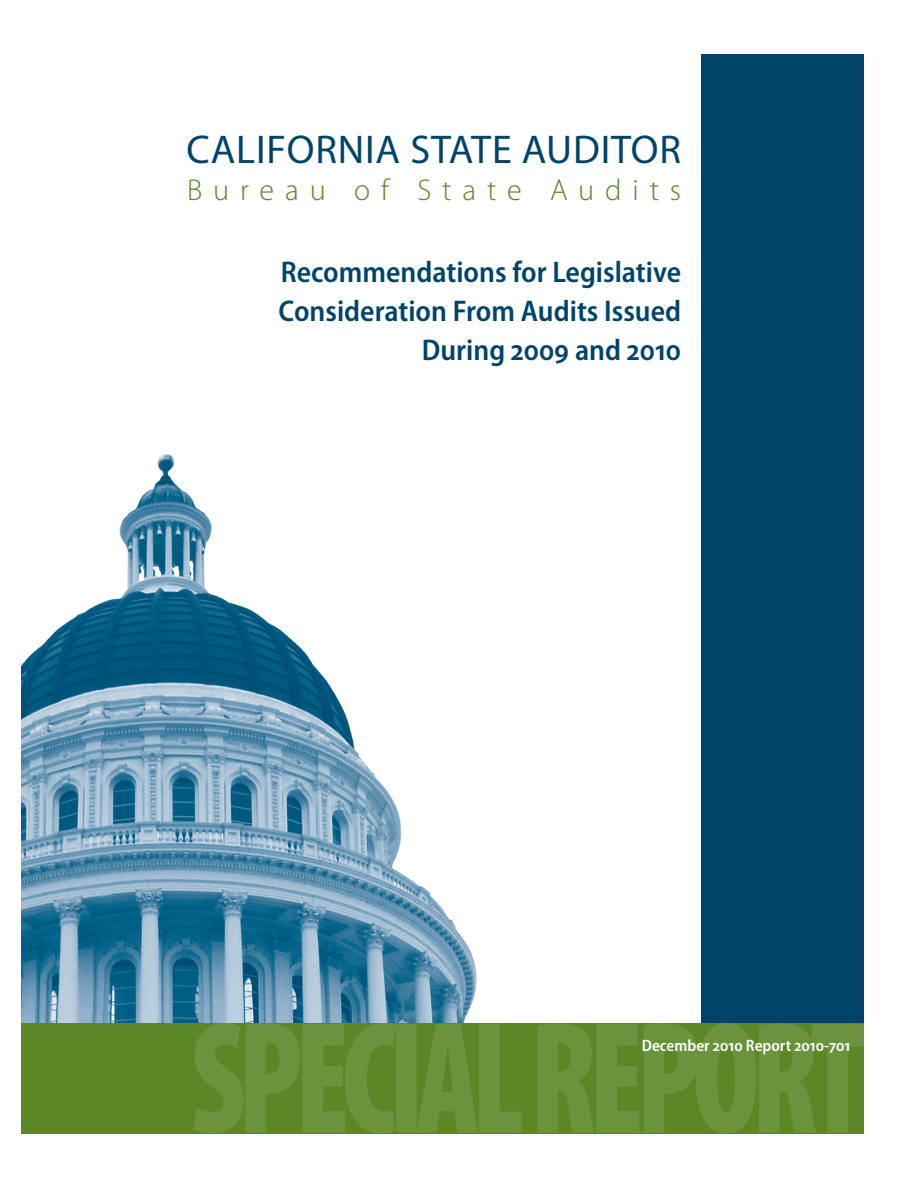
<style>
.page{position:relative;width:918px;height:1188px;background:#fff}
.page>*{position:absolute;margin:0;border:0;box-sizing:border-box;transform-origin:0 0}
.t1{font:40.2px "Myriad Pro";letter-spacing:.02em;color:#00446a}
.t2{font:300 30.15px "Myriad Pro";letter-spacing:.36em;color:#5c8727}
.cover_title1{font:600 semi-condensed 30px/39px "Myriad Pro";color:#00446a;text-align:right}
.cover_title2{font:600 semi-condensed 16.5px "Myriad Pro";color:#fff}
</style>
<div class="page">
<img style="left:21px;top:454px;width:456px;height:570px">
<div style="left:701px;top:54px;width:163px;height:1000px;background:#00446a"></div>
<div style="left:21px;top:1024px;width:843px;height:110px;background:#5c8727"></div>
<svg style="left:194px;top:1023px;width:670px;height:111px;fill:#6b923c"></svg>
<p class="t1" style="left:186px;top:125px;width:496px">CALIFORNIA STATE AUDITOR</p>
<p class="t2" style="left:187px;top:173px;width:495px">Bureau of State Audits</p>
<p class="cover_title1" style="left:279px;top:253px;width:404px">Recommendations for Legislative<br>Consideration From Audits Issued<br>During 2009 and 2010</p>
<p class="cover_title2" style="left:642px;top:1036px;width:210px">December 2010 Report 2010-701</p>
</div>
